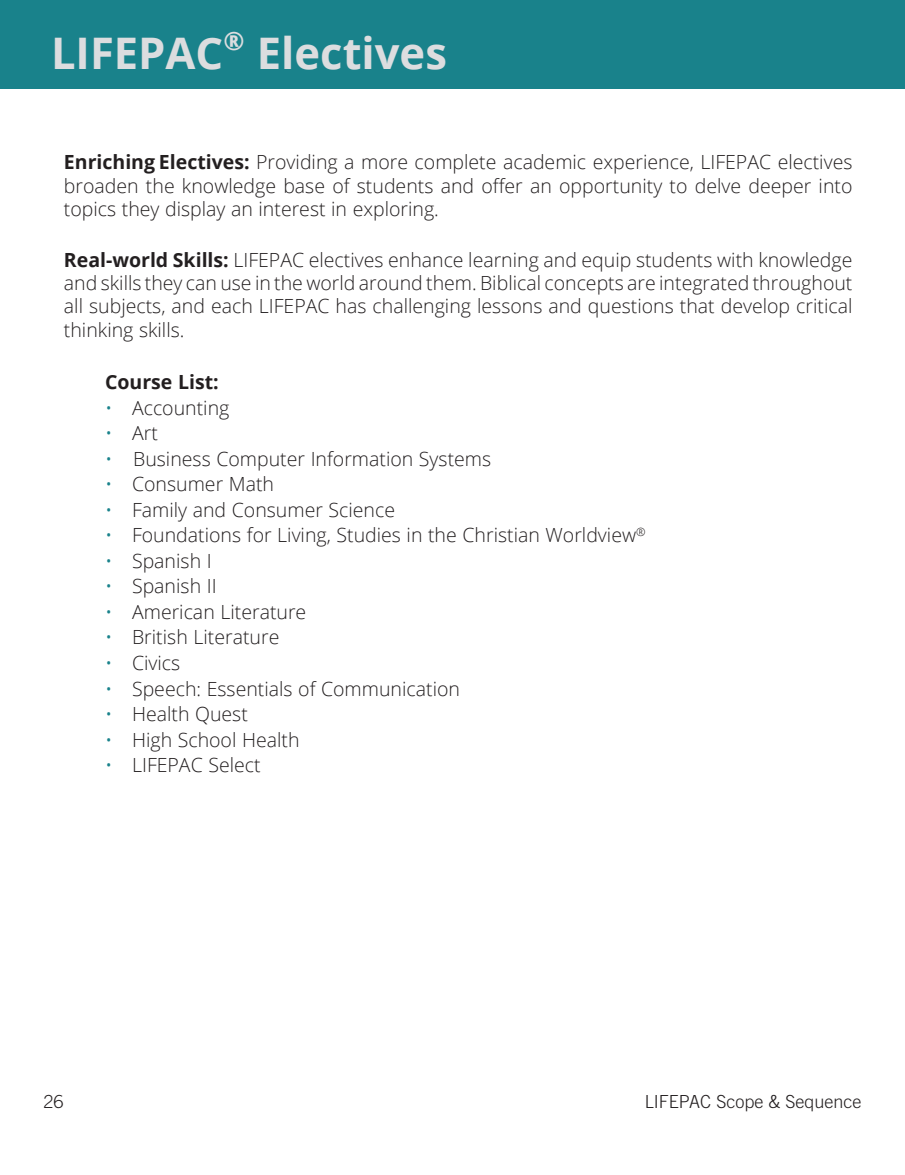
<style>
.page{position:relative;width:905px;height:1175px;background:#fff}
.page>*{position:absolute;margin:0;border:0;box-sizing:border-box;transform-origin:0 0}
.t1{font:700 43.5px "Open Sans";color:#dcdddf}
.t2{font:300 19.5px/23.4px "Open Sans";color:#231f20;text-align:justify}
.t3{font:700 19.5px "Open Sans";color:#231f20}
.t4{font:300 18px "Trade Gothic LT Std";color:#231f20}
.s1{font-weight:700}
.s2{color:#19828b}
</style>
<div class="page">
<div style="left:0;top:0;width:904px;height:89px;background:#19828b"></div>
<h1 class="t1" style="left:51px;top:22px;width:397px">LIFEPAC<sup>®</sup> Electives</h1>
<p class="t2" style="left:64px;top:150px;width:790px"><span class="s1">Enriching Electives:</span> Providing a more complete academic experience, LIFEPAC electives broaden the knowledge base of students and offer an opportunity to delve deeper into topics they display an interest in exploring.</p>
<p class="t2" style="left:64px;top:247px;width:790px"><span class="s1">Real-world Skills:</span> LIFEPAC electives enhance learning and equip students with knowledge and skills they can use in the world around them. Biblical concepts are integrated throughout all subjects, and each LIFEPAC has challenging lessons and questions that develop critical thinking skills.</p>
<p class="t3" style="left:105px;top:368px;width:115px">Course List:</p>
<p class="t2" style="left:105px;top:395px;width:126px"><span class="s2">•</span> Accounting</p>
<p class="t2" style="left:105px;top:421px;width:54px"><span class="s2">•</span> Art</p>
<p class="t2" style="left:105px;top:446px;width:387px"><span class="s2">•</span> Business Computer Information Systems</p>
<p class="t2" style="left:105px;top:472px;width:170px"><span class="s2">•</span> Consumer Math</p>
<p class="t2" style="left:105px;top:497px;width:291px"><span class="s2">•</span> Family and Consumer Science</p>
<p class="t2" style="left:105px;top:523px;width:542px"><span class="s2">•</span> Foundations for Living, Studies in the Christian Worldview<sup>®</sup></p>
<p class="t2" style="left:105px;top:548px;width:108px"><span class="s2">•</span> Spanish I</p>
<p class="t2" style="left:105px;top:574px;width:113px"><span class="s2">•</span> Spanish II</p>
<p class="t2" style="left:105px;top:599px;width:203px"><span class="s2">•</span> American Literature</p>
<p class="t2" style="left:105px;top:625px;width:176px"><span class="s2">•</span> British Literature</p>
<p class="t2" style="left:105px;top:650px;width:77px"><span class="s2">•</span> Civics</p>
<p class="t2" style="left:105px;top:676px;width:356px"><span class="s2">•</span> Speech: Essentials of Communication</p>
<p class="t2" style="left:105px;top:701px;width:144px"><span class="s2">•</span> Health Quest</p>
<p class="t2" style="left:105px;top:727px;width:196px"><span class="s2">•</span> High School Health</p>
<p class="t2" style="left:105px;top:752px;width:157px"><span class="s2">•</span> LIFEPAC Select</p>
<p class="t4" style="left:44px;top:1090px;width:22px">26</p>
<p class="t4" style="left:645px;top:1090px;width:218px">LIFEPAC Scope &amp; Sequence</p>
</div>
